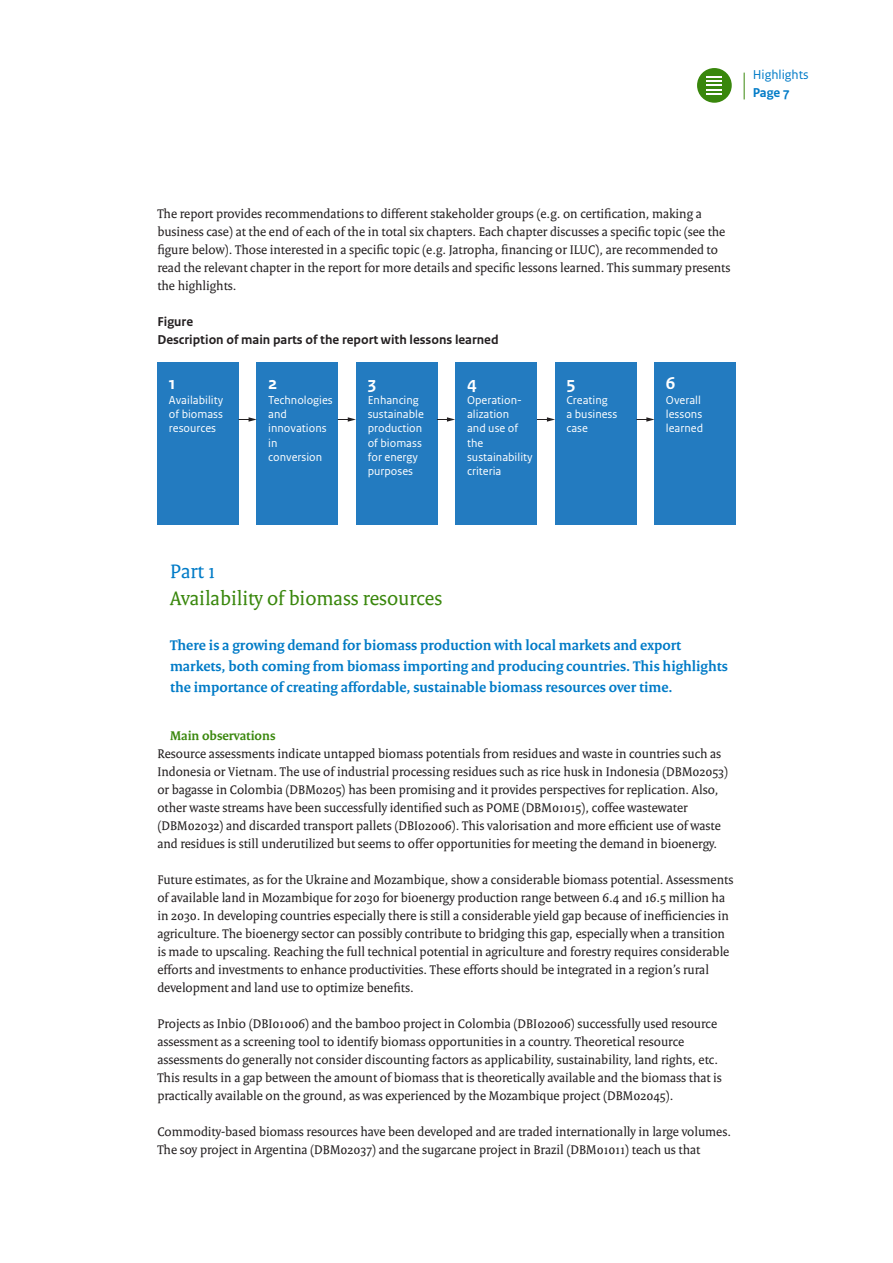
<style>
.page{position:relative;width:893px;height:1263px;background:#fff}
.page>*{position:absolute;margin:0;border:0;box-sizing:border-box;transform-origin:0 0}
.t1{font:21px "Rijksoverheid Serif";color:#39870c}
.t2{font:21px "Rijksoverheid Serif";color:#007bc7}
.t3{font:700 18px "Rijksoverheid Sans Text";color:#fff}
.t4{font:700 15px/21px "Rijksoverheid Serif";color:#007bc7}
.t5{font:13.5px/18px "Rijksoverheid Serif";color:#231f20}
.t6{font:700 13.5px/18px "Rijksoverheid Sans Text";color:#231f20}
.t7{font:700 13.5px "Rijksoverheid Serif";color:#39870c}
.t8{font:13.5px "Rijksoverheid Sans Text";color:#007bc7}
.t9{font:700 13.5px "Rijksoverheid Sans Text";color:#007bc7}
.t10{font:12px/14.2px "Rijksoverheid Sans Text";color:#fff}
</style>
<div class="page">
<div style="left:697px;top:68px;width:35px;height:35px;background:#39870c;border-radius:50%"></div>
<svg style="left:707px;top:76px;width:15px;height:19px"></svg>
<svg style="left:744px;top:73px;width:1px;height:26px"></svg>
<div style="left:157px;top:362px;width:82px;height:162px;background:#237bc0"></div>
<div style="left:257px;top:362px;width:81px;height:162px;background:#237bc0"></div>
<div style="left:356px;top:362px;width:81px;height:162px;background:#237bc0"></div>
<div style="left:456px;top:362px;width:81px;height:162px;background:#237bc0"></div>
<div style="left:555px;top:362px;width:81px;height:162px;background:#237bc0"></div>
<div style="left:654px;top:362px;width:82px;height:162px;background:#237bc0"></div>
<svg style="left:239px;top:417px;width:18px;height:5px"></svg>
<svg style="left:338px;top:417px;width:18px;height:5px"></svg>
<svg style="left:437px;top:417px;width:18px;height:5px"></svg>
<svg style="left:537px;top:417px;width:18px;height:5px"></svg>
<svg style="left:636px;top:417px;width:19px;height:5px"></svg>
<p class="t8" style="left:753px;top:67px;width:58px">Highlights</p>
<p class="t9" style="left:753px;top:85px;width:38px">Page 7</p>
<p class="t5" style="left:157px;top:204px;width:575px">The report provides recommendations to different stakeholder groups (e.g. on certification, making a business case) at the end of each of the in total six chapters. Each chapter discusses a specific topic (see the figure below). Those interested in a specific topic (e.g. Jatropha, financing or ILUC), are recommended to read the relevant chapter in the report for more details and specific lessons learned. This summary presents the highlights.</p>
<p class="t6" style="left:157px;top:313px;width:343px">Figure<br>Description of main parts of the report with lessons learned</p>
<h2 class="t3" style="left:169px;top:373px;width:8px">1</h2>
<p class="t10" style="left:169px;top:393px;width:56px;text-align:justify">Availability of biomass resources</p>
<h2 class="t3" style="left:268px;top:373px;width:11px">2</h2>
<p class="t10" style="left:268px;top:393px;width:66px">Technologies and innovations in conversion</p>
<h2 class="t3" style="left:368px;top:373px;width:10px">3</h2>
<p class="t10" style="left:368px;top:393px;width:58px">Enhancing sustainable production of biomass for energy purposes</p>
<h2 class="t3" style="left:467px;top:373px;width:11px">4</h2>
<p class="t10" style="left:467px;top:393px;width:67px">Operation&shy;alization<br>and use of the sustainability criteria</p>
<h2 class="t3" style="left:566px;top:373px;width:11px">5</h2>
<p class="t10" style="left:566px;top:393px;width:52px">Creating<br>a business case</p>
<h2 class="t3" style="left:666px;top:373px;width:11px">6</h2>
<p class="t10" style="left:666px;top:393px;width:39px">Overall lessons learned</p>
<h1 class="t2" style="left:170px;top:559px;width:47px">Part 1</h1>
<h1 class="t1" style="left:170px;top:586px;width:274px">Availability of biomass resources</h1>
<p class="t4" style="left:170px;top:634px;width:559px">There is a growing demand for biomass production with local markets and export markets, both coming from biomass importing and producing countries. This highlights the importance of creating affordable, sustainable biomass resources over time.</p>
<p class="t7" style="left:170px;top:727px;width:107px">Main observations</p>
<p class="t5" style="left:157px;top:744px;width:572px">Resource assessments indicate untapped biomass potentials from residues and waste in countries such as Indonesia or Vietnam. The use of industrial processing residues such as rice husk in Indonesia (DBM02053) or bagasse in Colombia (DBM0205) has been promising and it provides perspectives for replication. Also, other waste streams have been successfully identified such as POME (DBM01015), coffee wastewater (DBM02032) and discarded transport pallets (DBI02006). This valorisation and more efficient use of waste and residues is still underutilized but seems to offer opportunities for meeting the demand in bioenergy.</p>
<p class="t5" style="left:157px;top:870px;width:577px">Future estimates, as for the Ukraine and Mozambique, show a considerable biomass potential. Assessments of available land in Mozambique for 2030 for bioenergy production range between 6.4 and 16.5 million ha in 2030. In developing countries especially there is still a considerable yield gap because of inefficiencies in agriculture. The bioenergy sector can possibly contribute to bridging this gap, especially when a transition is made to upscaling. Reaching the full technical potential in agriculture and forestry requires considerable efforts and investments to enhance productivities. These efforts should be integrated in a region’s rural development and land use to optimize benefits.</p>
<p class="t5" style="left:157px;top:1014px;width:566px">Projects as Inbio (DBI01006) and the bamboo project in Colombia (DBI02006) successfully used resource assessment as a screening tool to identify biomass opportunities in a country. Theoretical resource assessments do generally not consider discounting factors as applicability, sustainability, land rights, etc.<br>This results in a gap between the amount of biomass that is theoretically available and the biomass that is practically available on the ground, as was experienced by the Mozambique project (DBM02045).</p>
<p class="t5" style="left:157px;top:1122px;width:575px">Commodity-based biomass resources have been developed and are traded internationally in large volumes.<br>The soy project in Argentina (DBM02037) and the sugarcane project in Brazil (DBM01011) teach us that</p>
</div>
